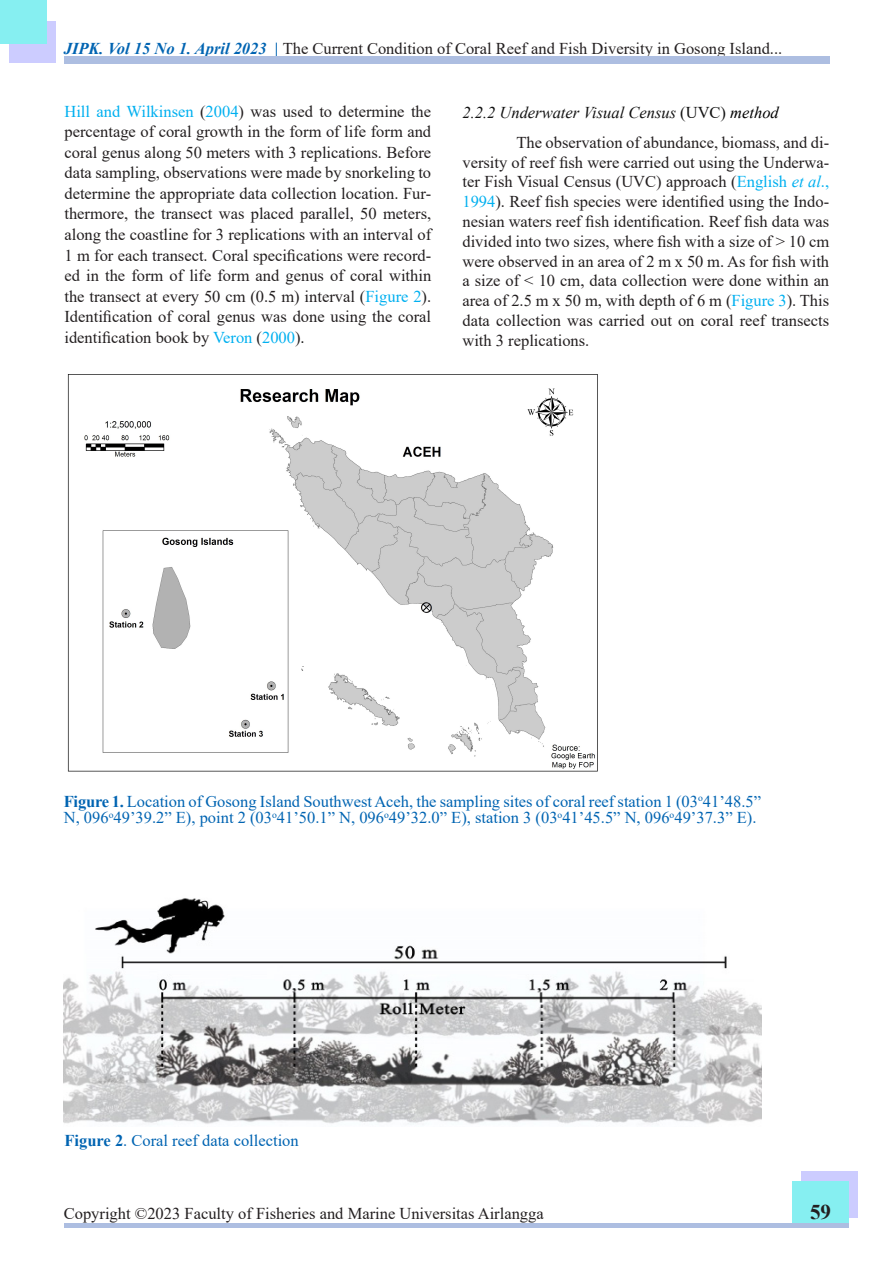
<style>
.page{position:relative;width:893px;height:1263px;background:#fff}
.page>*{position:absolute;margin:0;border:0;box-sizing:border-box;transform-origin:0 0}
.t1{font:700 21px "Times New Roman";color:#231f20}
.t2{font:16.5px/20.5px "Times New Roman";color:#231f20;text-align:justify}
.jbd-abs-gb-tab9{font:16.5px/16.5px "Times New Roman";color:#0164b2}
.t3{font:16.5px "Times New Roman";color:#242021}
.t4{font:italic 16.5px "Times New Roman";color:#111}
.s1{font-weight:700;font-style:italic;color:#0164b2}
.s2{font-weight:700;color:#0164b2}
.s3{color:#00b0f0}
.s4{color:#111}
.s5{font-style:normal}
.s6{color:#000}
.s7{font-style:italic;color:#00b0f0}
.s8{font-weight:700}
</style>
<div class="page">
<img style="left:64px;top:898px;width:697px;height:227px">
<div style="left:801px;top:1171px;width:56px;height:47px;background:#ccf"></div>
<div style="left:9px;top:21px;width:47px;height:42px;background:#ccf"></div>
<div style="left:792px;top:1181px;width:56px;height:42px;background:#86eff1"></div>
<div style="left:64px;top:56px;width:766px;height:7px;background:#adbee1"></div>
<div style="left:0;top:0;width:47px;height:44px;background:#86eff1"></div>
<div style="left:64px;top:1223px;width:784px;height:5px;background:#adbee1"></div>
<img style="left:67px;top:374px;width:531px;height:398px">
<p class="t3" style="left:64px;top:37px;width:720px"><span class="s1">JIPK. Vol 15 No 1. April 2023</span> <span class="s2">|</span> The Current Condition of Coral Reef and Fish Diversity in Gosong Island...</p>
<p class="t2" style="left:64px;top:100px;width:368px"><span class="s3">Hill and Wilkinsen</span> (<span class="s3">2004</span>) was used to determine the percentage of coral growth in the form of life form and coral genus along 50 meters with 3 replications. Before data sampling, observations were made by snorkeling to determine the appropriate data collection location. Fur&shy;thermore, the transect was placed parallel, 50 meters, along the coastline for 3 replications with an interval of 1 m for each transect. Coral specifications were record&shy;ed in the form of life form and genus of coral within the transect at every 50 cm (0.5 m) interval (<span class="s3">Figure 2</span>).<br>Identification of coral genus was done using the coral identification book by <span class="s3">Veron</span> (<span class="s3">2000</span>)<span class="s4">.</span></p>
<p class="t4" style="left:462px;top:101px;width:318px">2.2.2 Underwater Visual Census <span class="s5">(UVC)</span> <span class="s6">method</span></p>
<p class="t2" style="left:462px;top:132px;width:368px;line-height:19.8px;text-indent:54px">The observation of abundance, biomass, and di&shy;versity of reef fish were carried out using the Underwa&shy;ter Fish Visual Census (UVC) approach (<span class="s3">English</span> <span class="s7">et al</span><span class="s3">., 1994</span>). Reef fish species were identified using the Indo&shy;nesian waters reef fish identification. Reef fish data was divided into two sizes, where fish with a size of &gt; 10 cm were observed in an area of 2 m x 50 m. As for fish with a size of &lt; 10 cm, data collection were done within an area of 2.5 m x 50 m, with depth of 6 m (<span class="s3">Figure 3</span>). This data collection was carried out on coral reef transects with 3 replications.</p>
<p class="jbd-abs-gb-tab9" style="left:64px;top:792px;width:699px"><span class="s8">Figure 1.</span> Location of Gosong Island Southwest Aceh, the sampling sites of coral reef station 1 (03<sup>o</sup>41’48.5”<br>N, 096<sup>o</sup>49’39.2” E), point 2 (03<sup>o</sup>41’50.1” N, 096<sup>o</sup>49’32.0” E), station 3 (03<sup>o</sup>41’45.5” N, 096<sup>o</sup>49’37.3” E).</p>
<p class="jbd-abs-gb-tab9" style="left:64px;top:1132px;width:236px"><span class="s8">Figure 2</span>. Coral reef data collection</p>
<p class="t2" style="left:64px;top:1202px;width:481px">Copyright ©2023 Faculty of Fisheries and Marine Universitas Airlangga</p>
<p class="t1" style="left:810px;top:1197px;width:22px">59</p>
</div>
